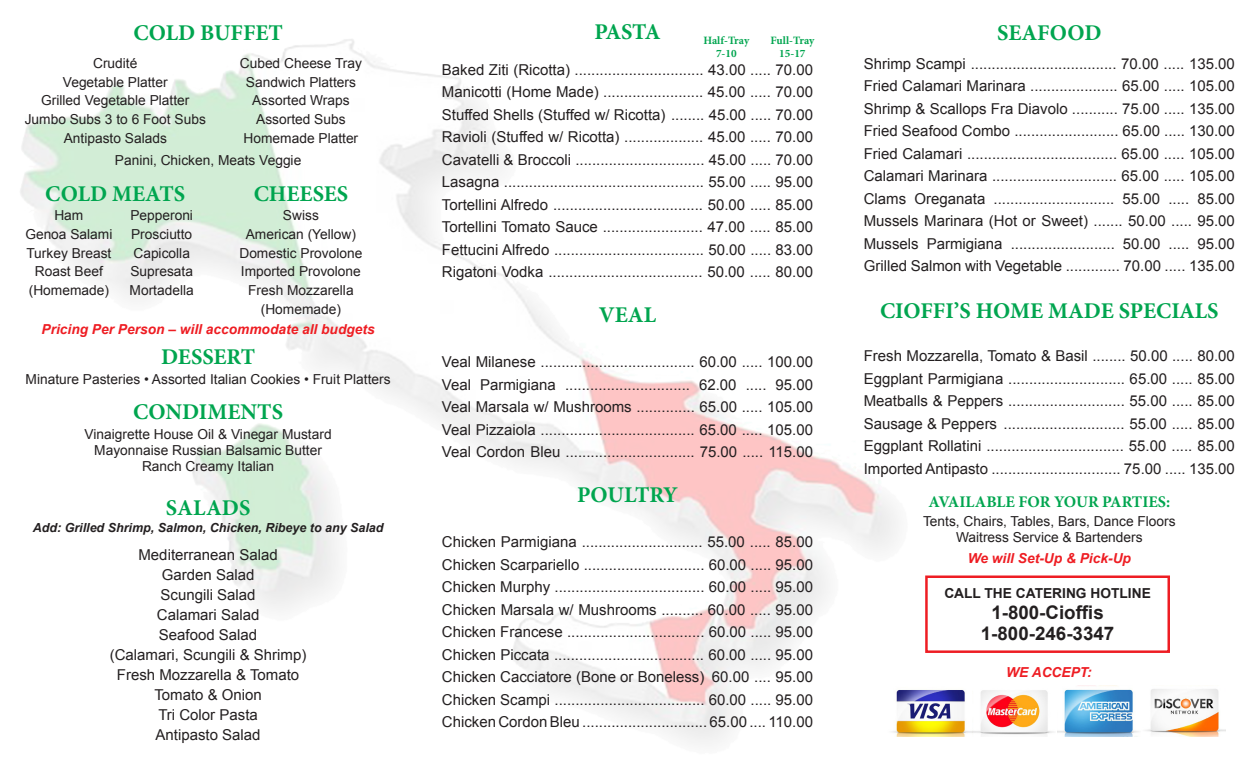
<style>
.page{position:relative;width:1260px;height:765px;background:#fff}
.page>*{position:absolute;margin:0;border:0;box-sizing:border-box;transform-origin:0 0}
.t1{font:700 22.5px "Minion Pro";color:#00a54f}
.t2{font:700 18.75px "Arial";color:#231f20}
.t3{font:700 16.25px "Minion Pro";color:#00a54f}
.t4{font:15px "Arial";color:#231f20}
.t5{font:13.75px "Arial";color:#231f20}
.t6{font:italic 700 13.75px "Arial";color:#ee1d23}
.t7{font:700 13.75px "Arial";color:#231f20}
.t8{font:italic 700 12.5px "Arial";color:#231f20}
.t9{font:700 11.25px "Minion Pro";color:#00a54f}
</style>
<div class="page">
<img style="left:20px;top:39px;width:878px;height:705px">
<img style="left:888px;top:686px;width:251px;height:51px">
<img style="left:1145px;top:689px;width:80px;height:48px">
<div style="left:925px;top:575px;width:245px;height:78px;border:2px solid #ee1d23"></div>
<p class="t1" style="left:133px;top:17px;width:151px">COLD BUFFET</p>
<p class="t1" style="left:594px;top:16px;width:68px">PASTA</p>
<p class="t5" style="left:93px;top:54px;width:46px">Crudité</p>
<p class="t5" style="left:63px;top:73px;width:106px">Vegetable Platter</p>
<p class="t5" style="left:41px;top:92px;width:150px">Grilled Vegetable Platter</p>
<p class="t5" style="left:25px;top:110px;width:183px">Jumbo Subs 3 to 6 Foot Subs</p>
<p class="t5" style="left:64px;top:129px;width:105px">Antipasto Salads</p>
<p class="t9" style="left:703px;top:32px;width:47px">Half-Tray</p>
<p class="t9" style="left:716px;top:46px;width:22px">7-10</p>
<p class="t9" style="left:770px;top:32px;width:45px">Full-Tray</p>
<p class="t9" style="left:779px;top:46px;width:28px">15-17</p>
<p class="t5" style="left:240px;top:54px;width:124px">Cubed Cheese Tray</p>
<p class="t5" style="left:246px;top:73px;width:112px">Sandwich Platters</p>
<p class="t5" style="left:252px;top:92px;width:99px">Assorted Wraps</p>
<p class="t5" style="left:256px;top:110px;width:91px">Assorted Subs</p>
<p class="t5" style="left:244px;top:129px;width:116px">Homemade Platter</p>
<p class="t5" style="left:115px;top:151px;width:188px">Panini, Chicken, Meats Veggie</p>
<p class="t1" style="left:45px;top:178px;width:142px">COLD MEATS</p>
<p class="t1" style="left:254px;top:178px;width:96px">CHEESES</p>
<p class="t5" style="left:54px;top:206px;width:31px">Ham</p>
<p class="t5" style="left:25px;top:225px;width:89px">Genoa Salami</p>
<p class="t5" style="left:26px;top:244px;width:87px">Turkey Breast</p>
<p class="t5" style="left:35px;top:263px;width:70px">Roast Beef</p>
<p class="t5" style="left:29px;top:281px;width:82px">(Homemade)</p>
<p class="t4" style="left:442px;top:60px;width:373px">Baked Ziti (Ricotta) ............................... 43.00 ..... 70.00</p>
<p class="t4" style="left:442px;top:82px;width:373px">Manicotti (Home Made) ........................ 45.00 ..... 70.00</p>
<p class="t4" style="left:442px;top:105px;width:373px">Stuffed Shells (Stuffed w/ Ricotta) ........ 45.00 ..... 70.00</p>
<p class="t4" style="left:442px;top:127px;width:373px">Ravioli (Stuffed w/ Ricotta) ................... 45.00 ..... 70.00</p>
<p class="t4" style="left:442px;top:150px;width:373px">Cavatelli &amp; Broccoli ............................... 45.00 ..... 70.00</p>
<p class="t4" style="left:442px;top:172px;width:373px">Lasagna ................................................ 55.00 ..... 95.00</p>
<p class="t4" style="left:442px;top:195px;width:373px">Tortellini Alfredo .................................... 50.00 ..... 85.00</p>
<p class="t4" style="left:442px;top:217px;width:373px">Tortellini Tomato Sauce ........................ 47.00 ..... 85.00</p>
<p class="t4" style="left:442px;top:240px;width:373px">Fettucini Alfredo .................................... 50.00 ..... 83.00</p>
<p class="t4" style="left:442px;top:262px;width:373px">Rigatoni Vodka ..................................... 50.00 ..... 80.00</p>
<p class="t5" style="left:283px;top:206px;width:37px">Swiss</p>
<p class="t5" style="left:246px;top:225px;width:112px">American (Yellow)</p>
<p class="t5" style="left:239px;top:244px;width:125px">Domestic Provolone</p>
<p class="t5" style="left:241px;top:263px;width:121px">Imported Provolone</p>
<p class="t5" style="left:248px;top:281px;width:107px">Fresh Mozzarella</p>
<p class="t5" style="left:261px;top:300px;width:82px">(Homemade)</p>
<p class="t6" style="left:42px;top:320px;width:335px">Pricing Per Person – will accommodate all budgets</p>
<p class="t1" style="left:161px;top:341px;width:95px">DESSERT</p>
<p class="t5" style="left:26px;top:370px;width:366px">Minature Pasteries • Assorted Italian Cookies • Fruit Platters</p>
<p class="t1" style="left:133px;top:396px;width:152px">CONDIMENTS</p>
<p class="t5" style="left:85px;top:425px;width:249px">Vinaigrette House Oil &amp; Vinegar Mustard</p>
<p class="t5" style="left:94px;top:441px;width:229px">Mayonnaise Russian Balsamic Butter</p>
<p class="t5" style="left:142px;top:458px;width:134px">Ranch Creamy Italian</p>
<p class="t1" style="left:166px;top:492px;width:86px">SALADS</p>
<p class="t8" style="left:33px;top:519px;width:352px">Add: Grilled Shrimp, Salmon, Chicken, Ribeye to any Salad</p>
<p class="t4" style="left:138px;top:545px;width:141px">Mediterranean Salad</p>
<p class="t4" style="left:162px;top:565px;width:94px">Garden Salad</p>
<p class="t4" style="left:161px;top:585px;width:97px">Scungili Salad</p>
<p class="t4" style="left:157px;top:605px;width:104px">Calamari Salad</p>
<p class="t4" style="left:159px;top:625px;width:100px">Seafood Salad</p>
<p class="t4" style="left:110px;top:645px;width:198px">(Calamari, Scungili &amp; Shrimp)</p>
<p class="t4" style="left:117px;top:665px;width:184px">Fresh Mozzarella &amp; Tomato</p>
<p class="t4" style="left:154px;top:685px;width:109px">Tomato &amp; Onion</p>
<p class="t4" style="left:158px;top:705px;width:101px">Tri Color Pasta</p>
<p class="t4" style="left:156px;top:725px;width:107px">Antipasto Salad</p>
<p class="t5" style="left:130px;top:206px;width:64px">Pepperoni</p>
<p class="t5" style="left:131px;top:225px;width:63px">Prosciutto</p>
<p class="t5" style="left:133px;top:244px;width:58px">Capicolla</p>
<p class="t5" style="left:130px;top:263px;width:64px">Supresata</p>
<p class="t5" style="left:130px;top:281px;width:66px">Mortadella</p>
<p class="t1" style="left:599px;top:299px;width:59px">VEAL</p>
<p class="t4" style="left:442px;top:352px;width:373px">Veal Milanese ..................................... 60.00 ..... 100.00</p>
<p class="t4" style="left:442px;top:375px;width:373px">Veal Parmigiana .............................. 62.00 ..... 95.00</p>
<p class="t4" style="left:442px;top:397px;width:373px">Veal Marsala w/ Mushrooms .............. 65.00 ..... 105.00</p>
<p class="t4" style="left:442px;top:420px;width:373px">Veal Pizzaiola ..................................... 65.00 ..... 105.00</p>
<p class="t4" style="left:442px;top:442px;width:373px">Veal Cordon Bleu ............................... 75.00 ..... 115.00</p>
<p class="t1" style="left:577px;top:479px;width:102px">POULTRY</p>
<p class="t4" style="left:442px;top:532px;width:373px">Chicken Parmigiana ............................. 55.00 ..... 85.00</p>
<p class="t4" style="left:442px;top:555px;width:373px">Chicken Scarpariello ............................. 60.00 ..... 95.00</p>
<p class="t4" style="left:442px;top:577px;width:373px">Chicken Murphy .................................... 60.00 ..... 95.00</p>
<p class="t4" style="left:442px;top:600px;width:373px">Chicken Marsala w/ Mushrooms .......... 60.00 ..... 95.00</p>
<p class="t4" style="left:442px;top:622px;width:373px">Chicken Francese ................................. 60.00 ..... 95.00</p>
<p class="t4" style="left:442px;top:645px;width:373px">Chicken Piccata .................................... 60.00 ..... 95.00</p>
<p class="t4" style="left:442px;top:667px;width:373px">Chicken Cacciatore (Bone or Boneless) 60.00 .... 95.00</p>
<p class="t4" style="left:442px;top:690px;width:373px">Chicken Scampi .................................... 60.00 ..... 95.00</p>
<p class="t4" style="left:442px;top:712px;width:373px">Chicken Cordon Bleu .............................. 65.00 .... 110.00</p>
<p class="t1" style="left:997px;top:17px;width:106px">SEAFOOD</p>
<p class="t4" style="left:864px;top:54px;width:373px">Shrimp Scampi ................................... 70.00 ..... 135.00</p>
<p class="t4" style="left:864px;top:76px;width:373px">Fried Calamari Marinara ..................... 65.00 ..... 105.00</p>
<p class="t4" style="left:864px;top:99px;width:373px">Shrimp &amp; Scallops Fra Diavolo ........... 75.00 ..... 135.00</p>
<p class="t4" style="left:864px;top:121px;width:373px">Fried Seafood Combo ......................... 65.00 ..... 130.00</p>
<p class="t4" style="left:864px;top:144px;width:373px">Fried Calamari .................................... 65.00 ..... 105.00</p>
<p class="t4" style="left:864px;top:166px;width:373px">Calamari Marinara .............................. 65.00 ..... 105.00</p>
<p class="t4" style="left:864px;top:189px;width:373px">Clams Oreganata ............................. 55.00 ..... 85.00</p>
<p class="t4" style="left:864px;top:211px;width:373px">Mussels Marinara (Hot or Sweet) ....... 50.00 ..... 95.00</p>
<p class="t4" style="left:864px;top:234px;width:373px">Mussels Parmigiana ......................... 50.00 ..... 95.00</p>
<p class="t4" style="left:864px;top:256px;width:373px">Grilled Salmon with Vegetable ............. 70.00 ..... 135.00</p>
<p class="t1" style="left:880px;top:295px;width:340px">CIOFFI’S HOME MADE SPECIALS</p>
<p class="t4" style="left:864px;top:346px;width:373px">Fresh Mozzarella, Tomato &amp; Basil ........ 50.00 ..... 80.00</p>
<p class="t4" style="left:864px;top:369px;width:373px">Eggplant Parmigiana ............................ 65.00 ..... 85.00</p>
<p class="t4" style="left:864px;top:391px;width:373px">Meatballs &amp; Peppers ............................ 55.00 ..... 85.00</p>
<p class="t4" style="left:864px;top:414px;width:373px">Sausage &amp; Peppers ............................. 55.00 ..... 85.00</p>
<p class="t4" style="left:864px;top:436px;width:373px">Eggplant Rollatini ................................. 55.00 ..... 85.00</p>
<p class="t4" style="left:864px;top:459px;width:373px">Imported Antipasto ............................... 75.00 ..... 135.00</p>
<p class="t3" style="left:928px;top:491px;width:243px">AVAILABLE FOR YOUR PARTIES:</p>
<p class="t5" style="left:923px;top:512px;width:254px">Tents, Chairs, Tables, Bars, Dance Floors</p>
<p class="t5" style="left:956px;top:528px;width:188px">Waitress Service &amp; Bartenders</p>
<p class="t6" style="left:968px;top:549px;width:165px">We will Set-Up &amp; Pick-Up</p>
<p class="t7" style="left:944px;top:584px;width:208px">CALL THE CATERING HOTLINE</p>
<p class="t2" style="left:991px;top:600px;width:114px">1-800-Cioffis</p>
<p class="t2" style="left:981px;top:621px;width:135px">1-800-246-3347</p>
<p class="t6" style="left:1006px;top:663px;width:87px">WE ACCEPT:</p>
</div>
